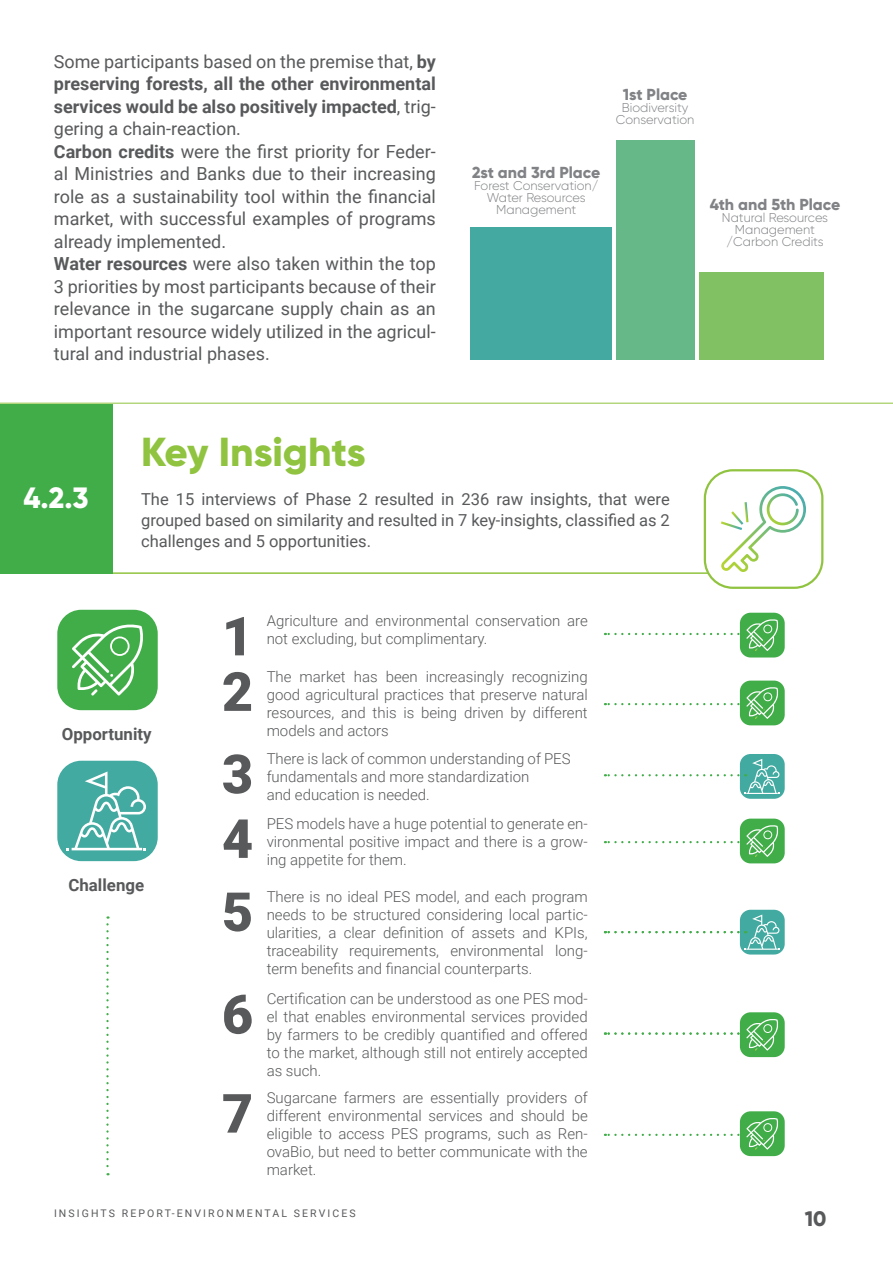
<style>
.page{position:relative;width:893px;height:1263px;background:#fff}
.page>*{position:absolute;margin:0;border:0;box-sizing:border-box;transform-origin:0 0}
.t1{font:900 54px "Roboto";color:#58595b}
.t2{font:800 40.5px "Gilroy";color:#90c33f}
.t3{font:800 29.25px "Gilroy";color:#fff}
.t4{font:800 21px "Gilroy";color:#58595b}
.t5{font:18px/22.5px "Roboto";color:#58595b}
.t6{font:700 16.8px "Roboto";color:#58595b}
.t7{font:16.5px/21px "Roboto";color:#58595b;text-align:justify}
.t8{font:800 15.9px "Gilroy";color:#808285}
.t9{font:300 15px/18px "Roboto";color:#58595b;text-align:justify}
.t10{font:300 12.75px/12px "Gilroy";color:#808285;text-align:center}
.t11{font:10.5px "Roboto";letter-spacing:.2em;color:#58595b}
.s1{font-weight:700}
</style>
<div class="page">
<div style="left:616px;top:140px;width:78px;height:220px;background:#67b889"></div>
<div style="left:470px;top:227px;width:141px;height:133px;background:#44aaa1"></div>
<div style="left:699px;top:273px;width:125px;height:87px;background:#81c163"></div>
<div style="left:704px;top:469px;width:119px;height:120px;border:2px solid #90c33f;border-radius:28px"></div>
<svg style="left:721px;top:486px;width:85px;height:86px"></svg>
<hr style="left:0;top:572px;width:708px;height:2px;background:#90c33f">
<div style="left:0;top:404px;width:113px;height:170px;background:#41ad49"></div>
<hr style="left:0;top:403px;width:893px;height:1px;background:#90c33f">
<div style="left:57px;top:610px;width:101px;height:100px;background:#41ad49;border-radius:24px"></div>
<svg style="left:72px;top:624px;width:71px;height:71px"></svg>
<div style="left:110px;top:636px;width:20px;height:20px;border:2px solid #fff;border-radius:50%"></div>
<div style="left:57px;top:761px;width:101px;height:100px;background:#43aaa1;border-radius:24px"></div>
<svg style="left:66px;top:771px;width:80px;height:79px"></svg>
<div style="left:740px;top:613px;width:45px;height:44px;background:#41ad49;border-radius:11px"></div>
<div style="left:740px;top:754px;width:45px;height:45px;background:#43aaa1;border-radius:11px"></div>
<div style="left:740px;top:681px;width:45px;height:44px;background:#41ad49;border-radius:11px"></div>
<div style="left:740px;top:819px;width:45px;height:44px;background:#41ad49;border-radius:11px"></div>
<div style="left:740px;top:1012px;width:45px;height:45px;background:#41ad49;border-radius:11px"></div>
<div style="left:740px;top:910px;width:45px;height:44px;background:#43aaa1;border-radius:11px"></div>
<div style="left:740px;top:1111px;width:45px;height:45px;background:#41ad49;border-radius:11px"></div>
<svg style="left:746px;top:619px;width:32px;height:32px"></svg>
<svg style="left:605px;top:633px;width:133px;height:2px"></svg>
<svg style="left:746px;top:687px;width:32px;height:32px"></svg>
<svg style="left:605px;top:703px;width:133px;height:2px"></svg>
<svg style="left:744px;top:759px;width:35px;height:35px"></svg>
<svg style="left:605px;top:774px;width:133px;height:2px"></svg>
<svg style="left:746px;top:825px;width:32px;height:32px"></svg>
<svg style="left:605px;top:841px;width:133px;height:2px"></svg>
<svg style="left:744px;top:914px;width:35px;height:36px"></svg>
<svg style="left:605px;top:931px;width:133px;height:2px"></svg>
<svg style="left:746px;top:1019px;width:32px;height:31px"></svg>
<svg style="left:605px;top:1032px;width:133px;height:3px"></svg>
<svg style="left:746px;top:1118px;width:32px;height:31px"></svg>
<svg style="left:605px;top:1134px;width:133px;height:2px"></svg>
<svg style="left:106px;top:916px;width:3px;height:259px"></svg>
<p class="t5" style="left:54px;top:49px;width:383px">Some participants based on the premise that, <span class="s1">by preserving forests, all the other environmental services would be also positively impacted</span>, trig&shy;gering a chain-reaction.<br><span class="s1">Carbon credits</span> were the first priority for Feder&shy;al Ministries and Banks due to their increasing role as a sustainability tool within the financial market, with successful examples of programs already implemented.<br><span class="s1">Water resources</span> were also taken within the top 3 priorities by most participants because of their relevance in the sugarcane supply chain as an important resource widely utilized in the agricul&shy;tural and industrial phases.</p>
<p class="t8" style="left:623px;top:84px;width:66px">1st Place</p>
<p class="t10" style="left:616px;top:101px;width:80px">Biodiversity<br>Conservation</p>
<p class="t8" style="left:472px;top:162px;width:130px">2st and 3rd Place</p>
<p class="t10" style="left:474px;top:179px;width:126px">Forest Conservation/<br>Water Resources<br>Management</p>
<p class="t8" style="left:710px;top:194px;width:132px">4th and 5th Place</p>
<p class="t10" style="left:722px;top:211px;width:108px">Natural Resources<br>Management /Carbon Credits</p>
<h3 class="t3" style="left:24px;top:479px;width:67px">4.2.3</h3>
<h2 class="t2" style="left:141px;top:426px;width:226px">Key Insights</h2>
<p class="t7" style="left:141px;top:488px;width:530px">The 15 interviews of Phase 2 resulted in 236 raw insights, that were grouped based on similarity and resulted in 7 key-insights, classified as 2 challenges and 5 opportunities.</p>
<p class="t6" style="left:62px;top:722px;width:91px">Opportunity</p>
<p class="t6" style="left:68px;top:873px;width:77px">Challenge</p>
<h1 class="t1" style="left:222px;top:598px;width:33px">1</h1>
<h1 class="t1" style="left:222px;top:654px;width:33px">2</h1>
<p class="t9" style="left:267px;top:611px;width:323px">Agriculture and environmental conservation are</p>
<p class="t9" style="left:267px;top:629px;width:222px">not excluding, but complimentary.</p>
<p class="t9" style="left:267px;top:667px;width:323px">The market has been increasingly recognizing good agricultural practices that preserve natural resources, and this is being driven by different models and actors</p>
<h1 class="t1" style="left:222px;top:736px;width:33px">3</h1>
<p class="t9" style="left:267px;top:749px;width:306px">There is lack of common understanding of PES fundamentals and more standardization</p>
<p class="t9" style="left:267px;top:785px;width:165px">and education is needed.</p>
<h1 class="t1" style="left:222px;top:801px;width:33px">4</h1>
<p class="t9" style="left:267px;top:814px;width:323px">PES models have a huge potential to generate en&shy;vironmental positive impact and there is a grow-</p>
<p class="t9" style="left:267px;top:850px;width:142px">ing appetite for them.</p>
<h1 class="t1" style="left:222px;top:874px;width:33px">5</h1>
<p class="t9" style="left:267px;top:887px;width:323px">There is no ideal PES model, and each program needs to be structured considering local partic&shy;ularities, a clear definition of assets and KPIs, traceability requirements, environmental long&shy;term benefits and financial counterparts.</p>
<h1 class="t1" style="left:222px;top:976px;width:33px">6</h1>
<p class="t9" style="left:267px;top:989px;width:323px">Certification can be understood as one PES mod&shy;el that enables environmental services provided by farmers to be credibly quantified and offered to the market, although still not entirely accepted as such.</p>
<h1 class="t1" style="left:222px;top:1075px;width:33px">7</h1>
<p class="t9" style="left:267px;top:1088px;width:323px">Sugarcane farmers are essentially providers of different environmental services and should be eligible to access PES programs, such as Ren&shy;ovaBio, but need to better communicate with the market.</p>
<p class="t11" style="left:54px;top:1206px;width:303px">INSIGHTS REPORT-ENVIRONMENTAL SERVICES</p>
<h3 class="t4" style="left:805px;top:1205px;width:23px">10</h3>
</div>
